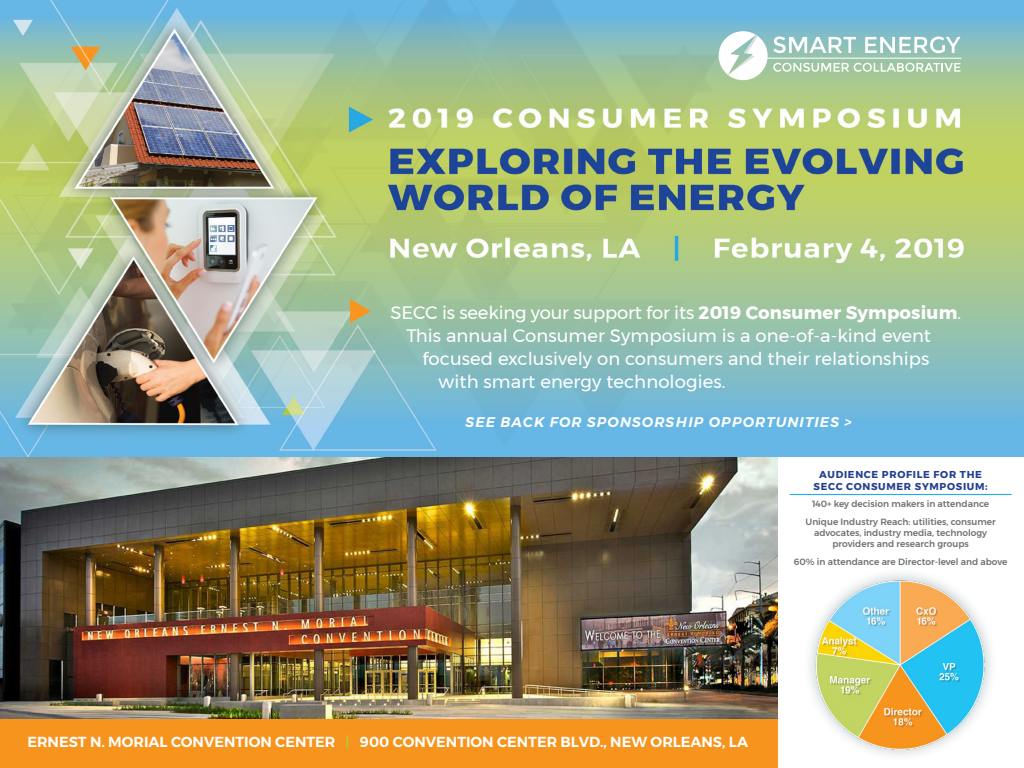
<style>
.page{position:relative;width:1024px;height:768px;background:#fff}
.page>*{position:absolute;margin:0;border:0;box-sizing:border-box;transform-origin:0 0}
.t1{font:18px "Montserrat";letter-spacing:.005em;color:#fff}
.t2{font:600 14.5px "Montserrat";color:#fff}
.t3{font:italic 600 14px "Montserrat";letter-spacing:.075em;color:#fff}
.t4{font:700 10px/12px "Montserrat";letter-spacing:.07em;color:#25408f;text-align:center}
.Agenda{font:500 9px/11px "Montserrat";color:#6d6f72;text-align:center}
.s1{font-weight:700}
.s2{color:#b2ca35}
</style>
<div class="page">
<img style="left:0;top:457px;width:778px;height:263px">
<div style="left:0;top:720px;width:788px;height:48px;background:#f7941e"></div>
<div style="left:778px;top:432px;width:246px;height:336px;background:#fff"></div>
<img style="left:0;top:0;width:1024px;height:457px">
<img style="left:809px;top:573px;width:182px;height:181px">
<hr style="left:790px;top:494px;width:222px;height:1px;background:#00aeef">
<svg style="left:719px;top:31px;width:242px;height:49px"></svg>
<svg style="left:350px;top:299px;width:21px;height:24px"></svg>
<p class="t1" style="left:391px;top:299px;width:572px">SECC is seeking your support for its <span class="s1">2019 Consumer Symposium</span>.</p>
<p class="t1" style="left:407px;top:322px;width:526px">This annual Consumer Symposium is a one-of-a-kind event</p>
<p class="t1" style="left:423px;top:345px;width:508px">focused exclusively on consumers and their relationships</p>
<p class="t1" style="left:439px;top:368px;width:288px">with smart energy technologies.</p>
<p class="t3" style="left:466px;top:411px;width:388px">SEE BACK FOR SPONSORSHIP OPPORTUNITIES &gt;</p>
<p class="t4" style="left:814px;top:468px;width:176px">AUDIENCE PROFILE FOR THE<br>SECC CONSUMER SYMPOSIUM:</p>
<p class="Agenda" style="left:812px;top:499px;width:179px">140+ key decision makers in attendance</p>
<p class="Agenda" style="left:806px;top:516px;width:192px">Unique Industry Reach: utilities, consumer advocates, industry media, technology providers and research groups</p>
<p class="Agenda" style="left:794px;top:556px;width:215px">60% in attendance are Director-level and above</p>
<p class="t2" style="left:27px;top:731px;width:722px">ERNEST N. MORIAL CONVENTION CENTER <span class="s2">|</span> 900 CONVENTION CENTER BLVD., NEW ORLEANS, LA</p>
</div>
